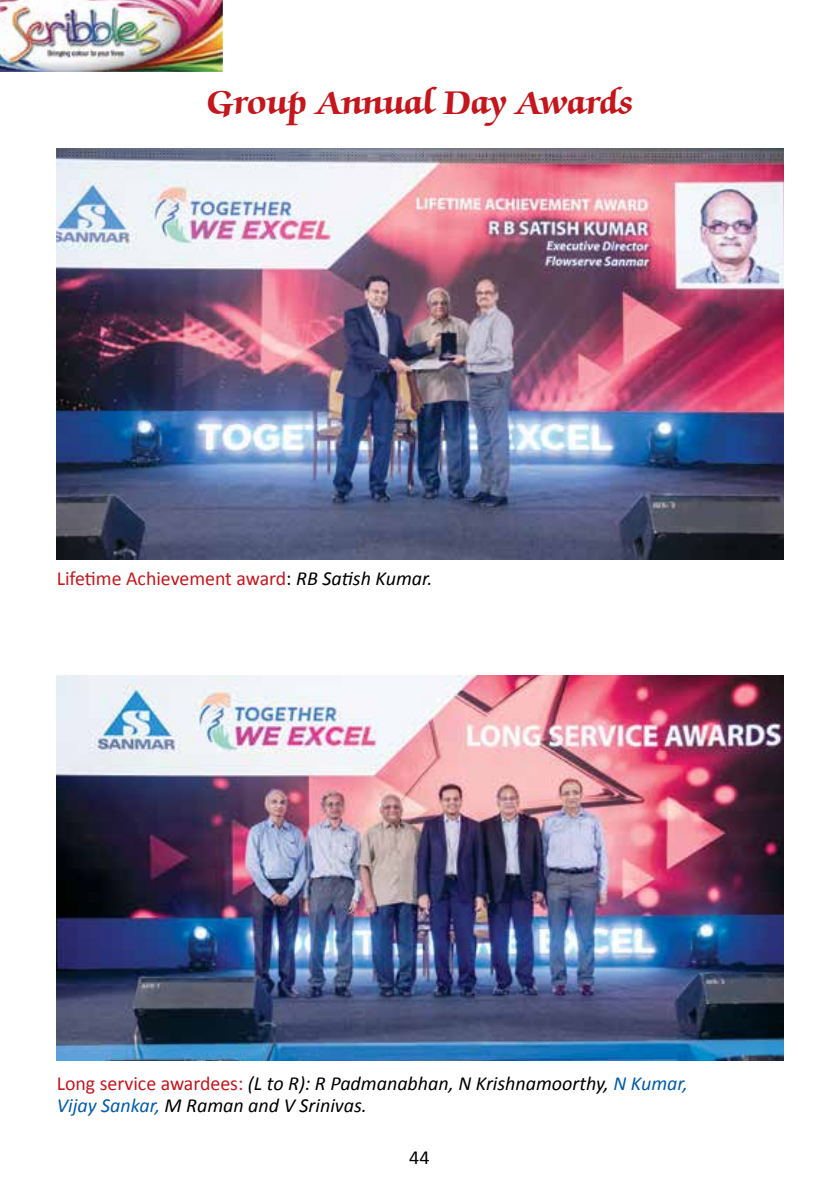
<style>
.page{position:relative;width:840px;height:1191px;background:#fff}
.page>*{position:absolute;margin:0;border:0;box-sizing:border-box;transform-origin:0 0}
.t1{font:700 38px "Zapf Chancery IT Cby BT";color:#c4161c}
.t2{font:italic 20px/22px "Calibri";color:#000}
.t3{font:20px "Calibri";color:#c4161c}
.t4{font:20px "Calibri";color:#000}
.s1{color:#000}
.s2{font-style:italic;color:#000}
.s3{font-style:normal;color:#c4161c}
.s4{color:#005baa}
</style>
<div class="page">
<img style="left:0;top:0;width:223px;height:71px">
<img style="left:56px;top:675px;width:726px;height:385px">
<img style="left:57px;top:148px;width:725px;height:412px">
<h1 class="t1" style="left:207px;top:82px;width:427px">Group Annual Day Awards</h1>
<p class="t3" style="left:57px;top:566px;width:377px">Lifetime Achievement award<span class="s1">:</span> <span class="s2">RB Satish Kumar.</span></p>
<p class="t2" style="left:57px;top:1071px;width:632px"><span class="s3">Long service awardees:</span> (L to R): R Padmanabhan, N Krishnamoorthy, <span class="s4">N Kumar,<br>Vijay Sankar,</span> M Raman and V Srinivas.</p>
<p class="t4" style="left:409px;top:1144px;width:22px">44</p>
</div>
